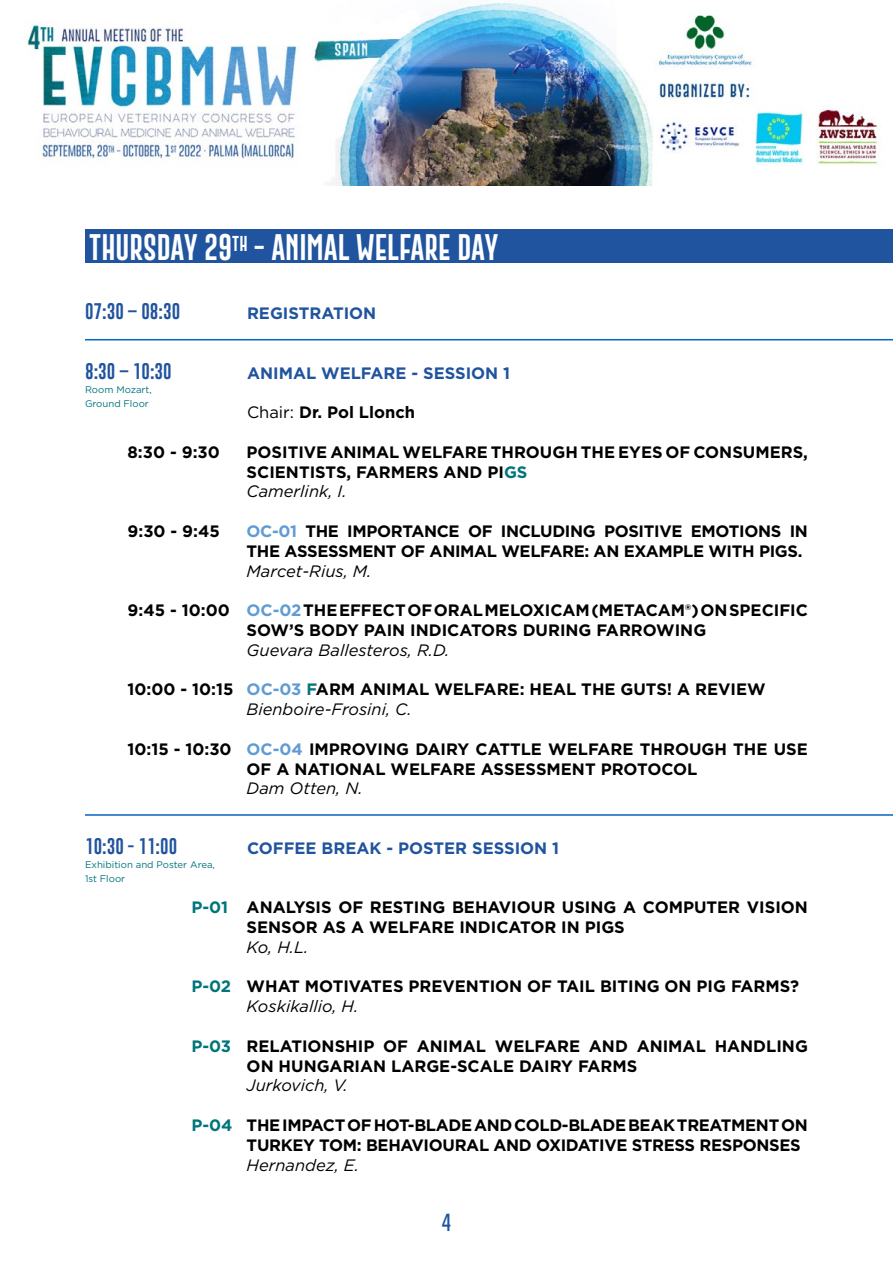
<style>
.page{position:relative;width:893px;height:1263px;background:#fff}
.page>*{position:absolute;margin:0;border:0;box-sizing:border-box;transform-origin:0 0}
.t1{font:27px "Gobold Extra 2";color:#fff}
.t2{font:100 18px "Gobold";color:#20549e}
.t3{font:700 16.5px/19.8px "Gotham";color:#000}
.t4{font:700 16.5px/19.8px "Gotham";letter-spacing:-.02em;color:#000}
.t5{font:italic 16.5px "Gotham";color:#000}
.t6{font:700 16.5px "Gotham";color:#20549e}
.t7{font:16.5px "Gobold Extra 2";color:#20549e}
.t8{font:9.6px/13.8px "Gotham";color:#00757c}
.s1{font-weight:400}
.s2{color:#00757c}
.s3{font-weight:400;font-style:italic}
.s4{color:#609cd3}
</style>
<div class="page">
<img style="left:26px;top:2px;width:853px;height:183px">
<div style="left:85px;top:230px;width:808px;height:33px;background:#20549e"></div>
<hr style="left:85px;top:339px;width:808px;height:1px;background:#0563c1">
<hr style="left:85px;top:814px;width:808px;height:2px;background:#0563c1">
<h1 class="t1" style="left:89px;top:229px;width:411px">THURSDAY 29<sup>TH</sup> - ANIMAL WELFARE DAY</h1>
<p class="t7" style="left:85px;top:301px;width:97px">07:30 – 08:30</p>
<p class="t6" style="left:247px;top:302px;width:131px">REGISTRATION</p>
<p class="t7" style="left:85px;top:360px;width:88px">8:30 – 10:30</p>
<p class="t6" style="left:247px;top:362px;width:265px">ANIMAL WELFARE - SESSION 1</p>
<p class="t8" style="left:85px;top:382px;width:68px">Room Mozart,<br>Ground Floor</p>
<p class="t3" style="left:247px;top:402px;width:170px"><span class="s1">Chair:</span> Dr. Pol Llonch</p>
<p class="t3" style="left:128px;top:442px;width:94px">8:30 - 9:30</p>
<p class="t3" style="left:247px;top:442px;width:563px">POSITIVE ANIMAL WELFARE THROUGH THE EYES OF CONSUMERS,<br>SCIENTISTS, FARMERS AND PI<span class="s2">GS<br></span><span class="s3">Camerlink, I.</span></p>
<p class="t3" style="left:128px;top:521px;width:94px">9:30 - 9:45</p>
<p class="t4" style="left:247px;top:521px;width:563px"><span class="s4">OC-01</span> THE IMPORTANCE OF INCLUDING POSITIVE EMOTIONS IN<br>THE ASSESSMENT OF ANIMAL WELFARE: AN EXAMPLE WITH PIGS.</p>
<p class="t5" style="left:247px;top:560px;width:126px">Marcet-Rius, M.</p>
<p class="t3" style="left:247px;top:600px;width:563px;text-indent:-119px">9:45 - 10:00 <span class="s4">OC-02</span>THE EFFECT OF ORAL MELOXICAM (METACAM®) ON SPECIFIC<br>SOW’S BODY PAIN INDICATORS DURING FARROWING</p>
<p class="t5" style="left:247px;top:639px;width:204px">Guevara Ballesteros, R.D.</p>
<p class="t3" style="left:247px;top:679px;width:521px;text-indent:-119px">10:00 - 10:15 <span class="s4">OC-03</span> <span class="s2">F</span>ARM ANIMAL WELFARE: HEAL THE GUTS! A REVIEW<br><span class="s3">Bienboire-Frosini, C.</span></p>
<p class="t3" style="left:128px;top:739px;width:682px;text-align:center">10:15 - 10:30 <span class="s4">OC-04</span> IMPROVING DAIRY CATTLE WELFARE THROUGH THE USE<br>OF A NATIONAL WELFARE ASSESSMENT PROTOCOL</p>
<p class="t5" style="left:247px;top:778px;width:118px">Dam Otten, N.</p>
<p class="t7" style="left:85px;top:835px;width:94px">10:30 - 11:00</p>
<p class="t6" style="left:247px;top:837px;width:314px">COFFEE BREAK - POSTER SESSION 1</p>
<p class="t8" style="left:85px;top:858px;width:131px">Exhibition and Poster Area,<br>1st Floor</p>
<p class="t3" style="left:247px;top:897px;width:563px;text-indent:-55px"><span class="s2">P-01</span> ANALYSIS OF RESTING BEHAVIOUR USING A COMPUTER VISION<br>SENSOR AS A WELFARE INDICATOR IN PIGS</p>
<p class="t5" style="left:247px;top:936px;width:63px">Ko, H.L.</p>
<p class="t3" style="left:247px;top:976px;width:554px;text-indent:-55px"><span class="s2">P-02</span> WHAT MOTIVATES PREVENTION OF TAIL BITING ON PIG FARMS?<br><span class="s3">Koskikallio, H.</span></p>
<p class="t3" style="left:247px;top:1036px;width:563px;text-indent:-55px"><span class="s2">P-03</span> RELATIONSHIP OF ANIMAL WELFARE AND ANIMAL HANDLING<br>ON HUNGARIAN LARGE-SCALE DAIRY FARMS</p>
<p class="t5" style="left:247px;top:1075px;width:103px">Jurkovich, V.</p>
<p class="t4" style="left:247px;top:1115px;width:563px;text-indent:-55px"><span class="s2">P-04</span> THE IMPACT OF HOT-BLADE AND COLD-BLADE BEAK TREATMENT ON<br>TURKEY TOM: BEHAVIOURAL AND OXIDATIVE STRESS RESPONSES</p>
<p class="t5" style="left:247px;top:1154px;width:114px">Hernandez, E.</p>
<p class="t2" style="left:442px;top:1211px;width:11px">4</p>
</div>
